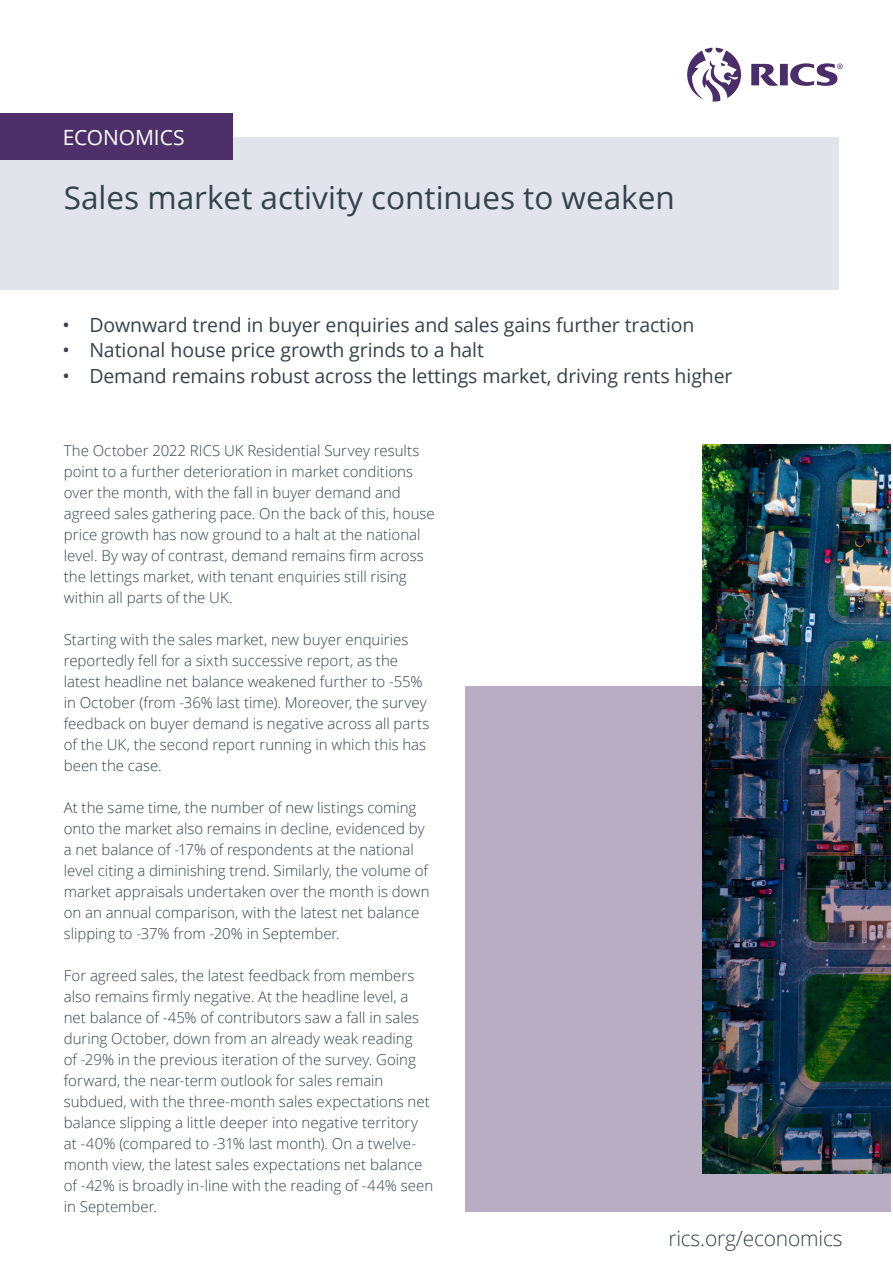
<style>
.page{position:relative;width:893px;height:1263px;background:#fff}
.page>*{position:absolute;margin:0;border:0;box-sizing:border-box;transform-origin:0 0}
.t1{font:31.5px "Open Sans";color:#36424a}
.t2{font:300 21px "Open Sans";letter-spacing:-.01em;color:#36414a}
.t3{font:21px "Open Sans";letter-spacing:-.005em;color:#fff}
.t4{font:19.5px "Open Sans";letter-spacing:-.005em;color:#36424a}
.Paragraph_Style{font:300 15px/21px "Open Sans";color:#36424a}
</style>
<div class="page">
<div style="left:0;top:137px;width:839px;height:152px;background:#e1e5eb"></div>
<div style="left:0;top:113px;width:233px;height:46px;background:#4d3069"></div>
<svg style="left:687px;top:48px;width:156px;height:54px"></svg>
<img style="left:703px;top:444px;width:188px;height:243px">
<img style="left:466px;top:687px;width:425px;height:525px">
<p class="t3" style="left:63px;top:123px;width:123px">ECONOMICS</p>
<p class="t1" style="left:64px;top:176px;width:612px">Sales market activity continues to weaken</p>
<p class="t4" style="left:62px;top:311px;width:634px">• Downward trend in buyer enquiries and sales gains further traction</p>
<p class="t4" style="left:62px;top:337px;width:423px">• National house price growth grinds to a halt</p>
<p class="t4" style="left:62px;top:362px;width:672px">• Demand remains robust across the lettings market, driving rents higher</p>
<p class="Paragraph_Style" style="left:64px;top:439px;width:372px">The October 2022 RICS UK Residential Survey results point to a further deterioration in market conditions over the month, with the fall in buyer demand and agreed sales gathering pace. On the back of this, house price growth has now ground to a halt at the national level. By way of contrast, demand remains firm across the lettings market, with tenant enquiries still rising within all parts of the UK.</p>
<p class="Paragraph_Style" style="left:64px;top:628px;width:367px">Starting with the sales market, new buyer enquiries reportedly fell for a sixth successive report, as the latest headline net balance weakened further to -55% in October (from -36% last time). Moreover, the survey feedback on buyer demand is negative across all parts of the UK, the second report running in which this has been the case.</p>
<p class="Paragraph_Style" style="left:64px;top:796px;width:367px">At the same time, the number of new listings coming onto the market also remains in decline, evidenced by a net balance of -17% of respondents at the national level citing a diminishing trend. Similarly, the volume of market appraisals undertaken over the month is down on an annual comparison, with the latest net balance slipping to -37% from -20% in September.</p>
<p class="Paragraph_Style" style="left:64px;top:964px;width:371px">For agreed sales, the latest feedback from members also remains firmly negative. At the headline level, a net balance of -45% of contributors saw a fall in sales during October, down from an already weak reading<br>of -29% in the previous iteration of the survey. Going forward, the near-term outlook for sales remain subdued, with the three-month sales expectations net balance slipping a little deeper into negative territory at -40% (compared to -31% last month). On a twelve&shy;month view, the latest sales expectations net balance of -42% is broadly in-line with the reading of -44% seen in September.</p>
<p class="t2" style="left:668px;top:1223px;width:176px">rics.org/economics</p>
</div>
